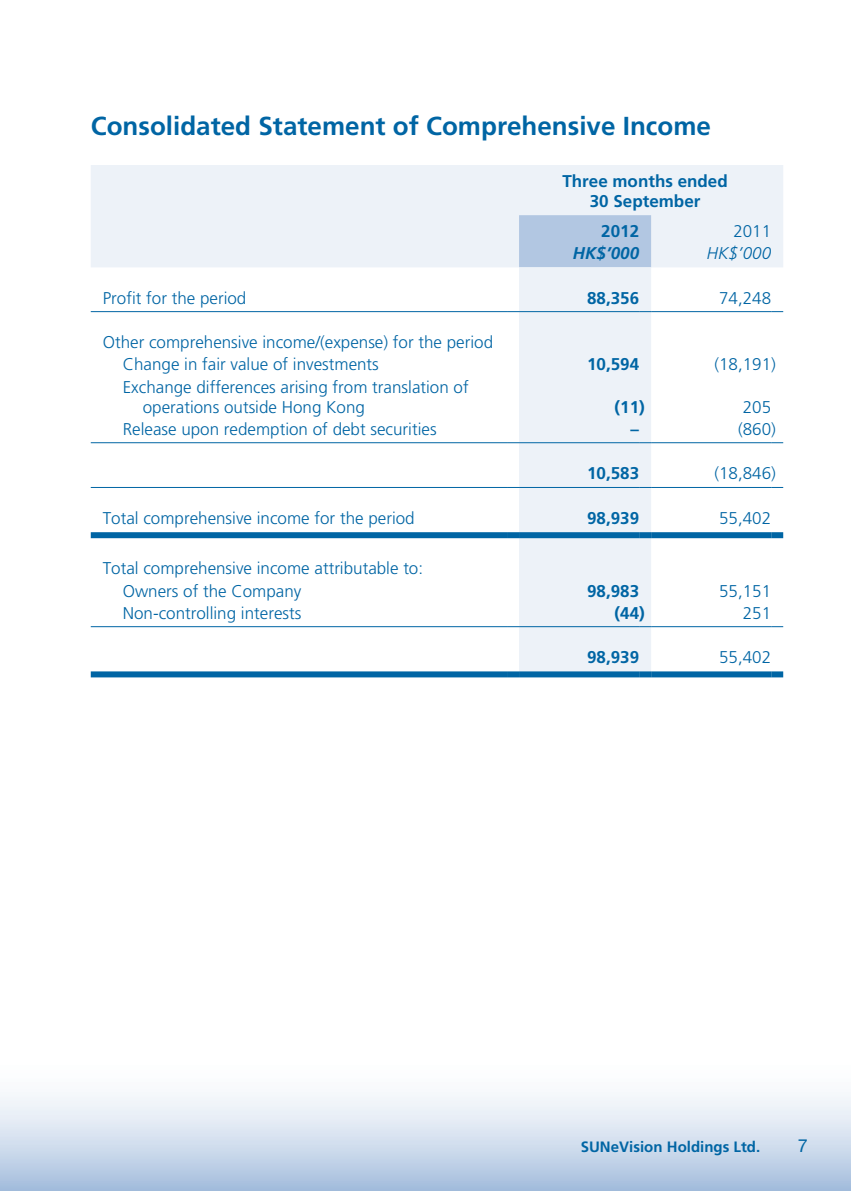
<style>
.page{position:relative;width:851px;height:1191px;background:#fff}
.page>*{position:absolute;margin:0;border:0;box-sizing:border-box;transform-origin:0 0}
._03_H1{font:700 26px "Frutiger LT Std";color:#0065a4}
.t1{font:18px "Helvetica Neue LT Std";color:#0065a4}
._15_Table_Stub{font:300 17px/20px "Frutiger LT Std";color:#0065a4}
._31_table_tab_6pt{font:700 17px/20px "Frutiger LT Std";color:#0065a4;text-align:center}
._31_table_tab_6pt-2{font:300 17px "Frutiger LT Std";color:#0065a4}
._31_table_tab_6pt-3{font:italic 700 17px "Frutiger LT Std";color:#0065a4}
._31_table_tab_6pt-4{font:italic 300 17px "Frutiger LT Std";color:#0065a4}
.t2{font:700 15px "Frutiger LT Std";color:#0065a4}
</style>
<div class="page">
<div style="left:0;top:1052px;width:850px;height:139px;background:linear-gradient(to bottom,#fff,#adc4e0)"></div>
<div style="left:91px;top:165px;width:692px;height:102px;background:#edf2f8"></div>
<div style="left:519px;top:215px;width:132px;height:52px;background:#b2c7e2"></div>
<div style="left:519px;top:267px;width:132px;height:404px;background:#edf2f8"></div>
<hr style="left:91px;top:311px;width:416px;height:1px;background:#0065a4">
<svg style="left:507px;top:311px;width:12px;height:1px"></svg>
<hr style="left:519px;top:311px;width:120px;height:1px;background:#0065a4">
<svg style="left:639px;top:311px;width:12px;height:1px"></svg>
<hr style="left:651px;top:311px;width:120px;height:1px;background:#0065a4">
<svg style="left:771px;top:311px;width:12px;height:1px"></svg>
<hr style="left:91px;top:442px;width:416px;height:1px;background:#0065a4">
<svg style="left:507px;top:442px;width:12px;height:1px"></svg>
<hr style="left:519px;top:442px;width:120px;height:1px;background:#0065a4">
<svg style="left:639px;top:442px;width:12px;height:1px"></svg>
<hr style="left:651px;top:442px;width:120px;height:1px;background:#0065a4">
<svg style="left:771px;top:442px;width:12px;height:1px"></svg>
<hr style="left:91px;top:487px;width:416px;height:1px;background:#0065a4">
<svg style="left:507px;top:487px;width:12px;height:1px"></svg>
<hr style="left:519px;top:487px;width:120px;height:1px;background:#0065a4">
<svg style="left:639px;top:487px;width:12px;height:1px"></svg>
<hr style="left:651px;top:487px;width:120px;height:1px;background:#0065a4">
<svg style="left:771px;top:487px;width:12px;height:1px"></svg>
<hr style="left:91px;top:626px;width:416px;height:1px;background:#0065a4">
<svg style="left:507px;top:626px;width:12px;height:1px"></svg>
<hr style="left:519px;top:626px;width:120px;height:1px;background:#0065a4">
<svg style="left:639px;top:626px;width:12px;height:1px"></svg>
<hr style="left:651px;top:626px;width:120px;height:1px;background:#0065a4">
<svg style="left:771px;top:626px;width:12px;height:1px"></svg>
<div style="left:91px;top:532px;width:416px;height:6px;background:#0065a4"></div>
<div style="left:507px;top:532px;width:12px;height:6px;background:#0065a4"></div>
<div style="left:519px;top:532px;width:120px;height:6px;background:#0065a4"></div>
<div style="left:639px;top:532px;width:12px;height:6px;background:#0065a4"></div>
<div style="left:651px;top:532px;width:120px;height:6px;background:#0065a4"></div>
<div style="left:771px;top:532px;width:12px;height:6px;background:#0065a4"></div>
<div style="left:91px;top:671px;width:416px;height:6px;background:#0065a4"></div>
<div style="left:507px;top:671px;width:12px;height:6px;background:#0065a4"></div>
<div style="left:519px;top:671px;width:120px;height:6px;background:#0065a4"></div>
<div style="left:639px;top:671px;width:12px;height:6px;background:#0065a4"></div>
<div style="left:651px;top:671px;width:120px;height:6px;background:#0065a4"></div>
<div style="left:771px;top:671px;width:12px;height:6px;background:#0065a4"></div>
<p class="_03_H1" style="left:91px;top:111px;width:621px">Consolidated Statement of Comprehensive Income</p>
<p class="_31_table_tab_6pt" style="left:562px;top:171px;width:167px">Three months ended<br>30 September</p>
<p class="_31_table_tab_6pt" style="left:601px;top:221px;width:39px">2012</p>
<p class="_31_table_tab_6pt-2" style="left:733px;top:222px;width:39px">2011</p>
<p class="_31_table_tab_6pt-3" style="left:573px;top:243px;width:68px">HK$’000</p>
<p class="_31_table_tab_6pt-4" style="left:706px;top:244px;width:66px">HK$’000</p>
<p class="_15_Table_Stub" style="left:103px;top:288px;width:145px">Profit for the period</p>
<p class="_31_table_tab_6pt" style="left:587px;top:288px;width:53px">88,356</p>
<p class="_31_table_tab_6pt-2" style="left:719px;top:288px;width:53px">74,248</p>
<p class="_15_Table_Stub" style="left:103px;top:333px;width:392px">Other comprehensive income/(expense) for the period</p>
<p class="_15_Table_Stub" style="left:123px;top:355px;width:257px">Change in fair value of investments</p>
<p class="_31_table_tab_6pt" style="left:587px;top:355px;width:53px">10,594</p>
<p class="_31_table_tab_6pt-2" style="left:714px;top:355px;width:63px">(18,191)</p>
<p class="_15_Table_Stub" style="left:143px;top:377px;width:327px;text-indent:-20px">Exchange differences arising from translation of operations outside Hong Kong</p>
<p class="_31_table_tab_6pt" style="left:614px;top:397px;width:32px">(11)</p>
<p class="_31_table_tab_6pt-2" style="left:742px;top:397px;width:30px">205</p>
<p class="_15_Table_Stub" style="left:123px;top:419px;width:315px">Release upon redemption of debt securities</p>
<p class="_31_table_tab_6pt" style="left:630px;top:419px;width:10px">–</p>
<p class="_31_table_tab_6pt-2" style="left:738px;top:419px;width:39px">(860)</p>
<p class="_31_table_tab_6pt" style="left:587px;top:463px;width:53px">10,583</p>
<p class="_31_table_tab_6pt-2" style="left:714px;top:464px;width:63px">(18,846)</p>
<p class="_15_Table_Stub" style="left:103px;top:508px;width:313px">Total comprehensive income for the period</p>
<p class="_31_table_tab_6pt" style="left:587px;top:508px;width:53px">98,939</p>
<p class="_31_table_tab_6pt-2" style="left:719px;top:509px;width:53px">55,402</p>
<p class="_15_Table_Stub" style="left:103px;top:559px;width:322px">Total comprehensive income attributable to:</p>
<p class="_15_Table_Stub" style="left:123px;top:581px;width:180px">Owners of the Company</p>
<p class="_31_table_tab_6pt" style="left:587px;top:581px;width:53px">98,983</p>
<p class="_31_table_tab_6pt-2" style="left:719px;top:581px;width:53px">55,151</p>
<p class="_15_Table_Stub" style="left:123px;top:603px;width:180px">Non-controlling interests</p>
<p class="_31_table_tab_6pt" style="left:614px;top:603px;width:32px">(44)</p>
<p class="_31_table_tab_6pt-2" style="left:742px;top:603px;width:30px">251</p>
<p class="_31_table_tab_6pt" style="left:587px;top:647px;width:53px">98,939</p>
<p class="_31_table_tab_6pt-2" style="left:719px;top:648px;width:53px">55,402</p>
<p class="t2" style="left:580px;top:1138px;width:181px">SUNeVision Holdings Ltd.</p>
<p class="t1" style="left:797px;top:1135px;width:12px">7</p>
</div>
